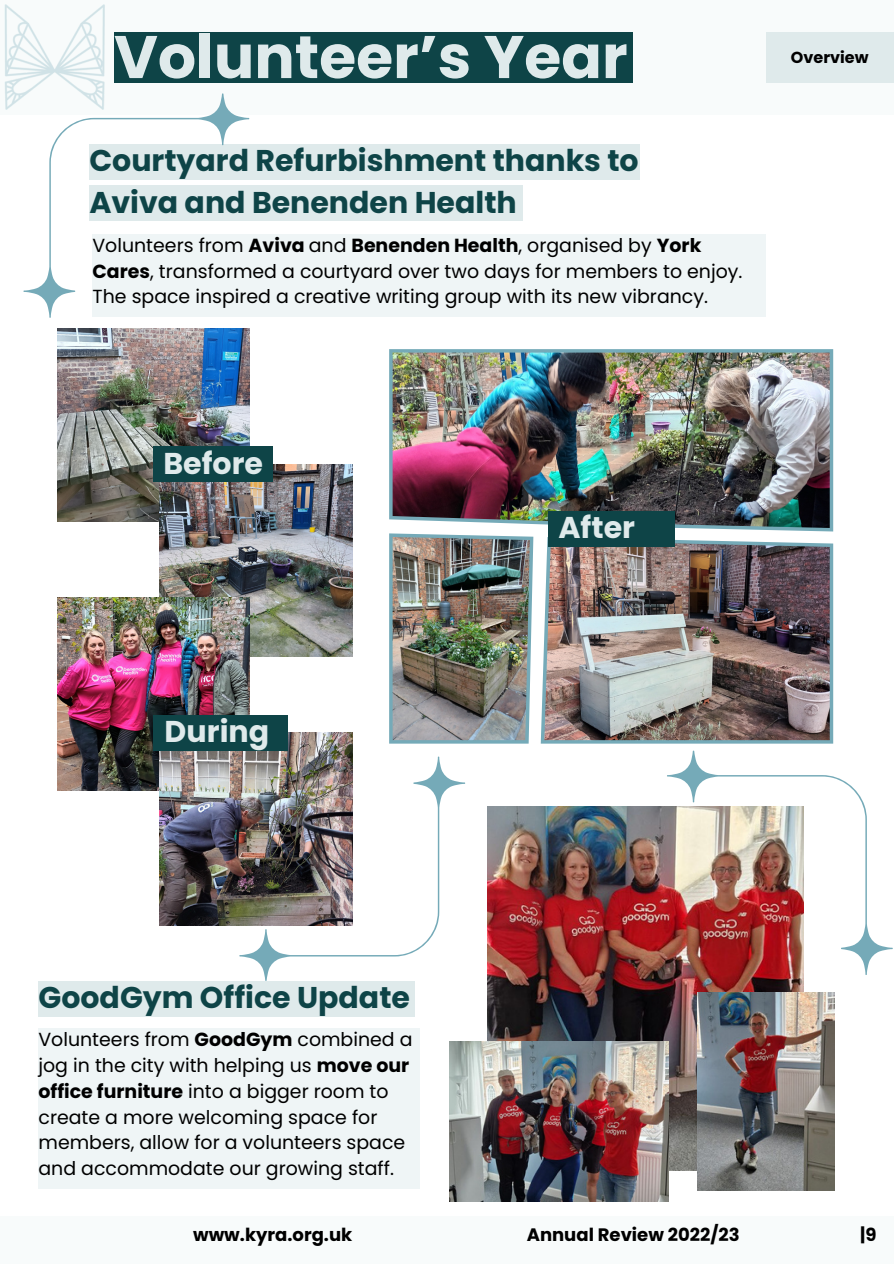
<style>
.page{position:relative;width:894px;height:1264px;background:#fff}
.page>*{position:absolute;margin:0;border:0;box-sizing:border-box;transform-origin:0 0}
.t1{font:700 60px "Poppins";color:#dfeaeb}
.t2{font:700 30px/41.7px "Poppins";color:#0e4447}
.t3{font:700 30px "Poppins";color:#dfeaeb}
.t4{font:18.9px/25.8px "Poppins";color:#000}
.t5{font:700 18px "Poppins";color:#000}
.t6{font:700 15.9px "Poppins";color:#000}
.s1{font-weight:700}
</style>
<div class="page">
<div style="left:0;top:0;width:893px;height:115px;background:#f8fbfb"></div>
<img style="left:4px;top:4px;width:101px;height:106px">
<div style="left:114px;top:33px;width:518px;height:50px;background:#0e4447"></div>
<div style="left:765px;top:33px;width:128px;height:50px;background:#dfeaeb"></div>
<div style="left:89px;top:144px;width:550px;height:36px;background:#dfeaeb"></div>
<div style="left:89px;top:186px;width:434px;height:35px;background:#dfeaeb"></div>
<div style="left:92px;top:234px;width:673px;height:83px;background:#eff5f6"></div>
<img style="left:57px;top:329px;width:193px;height:192px">
<img style="left:160px;top:464px;width:192px;height:192px">
<div style="left:153px;top:447px;width:119px;height:35px;background:#0e4447"></div>
<img style="left:389px;top:349px;width:444px;height:182px">
<img style="left:389px;top:533px;width:144px;height:210px">
<img style="left:540px;top:537px;width:293px;height:206px">
<div style="left:547px;top:511px;width:127px;height:35px;background:#0e4447"></div>
<img style="left:57px;top:597px;width:193px;height:193px">
<img style="left:160px;top:733px;width:192px;height:192px">
<div style="left:153px;top:715px;width:134px;height:35px;background:#0e4447"></div>
<div style="left:38px;top:1028px;width:382px;height:161px;background:#eff5f6"></div>
<div style="left:38px;top:980px;width:376px;height:36px;background:#dfeaeb"></div>
<img style="left:487px;top:806px;width:316px;height:364px">
<div style="left:0;top:1216px;width:893px;height:47px;background:#f8fbfb"></div>
<img style="left:449px;top:1041px;width:219px;height:160px">
<img style="left:697px;top:992px;width:136px;height:198px">
<img style="left:239px;top:756px;width:226px;height:224px">
<svg style="left:23px;top:93px;width:226px;height:225px"></svg>
<img style="left:666px;top:750px;width:226px;height:225px">
<h1 class="t1" style="left:114px;top:15px;width:515px">Volunteer’s Year</h1>
<p class="t2" style="left:89px;top:140px;width:550px">Courtyard Refurbishment thanks to<br>Aviva and Benenden Health</p>
<h2 class="t4" style="left:92px;top:232px;width:651px">Volunteers from <span class="s1">Aviva</span> and <span class="s1">Benenden Health</span>, organised by <span class="s1">York<br>Cares</span>, transformed a courtyard over two days for members to enjoy.<br>The space inspired a creative writing group with its new vibrancy.</h2>
<p class="t6" style="left:790px;top:46px;width:79px">Overview</p>
<p class="t3" style="left:163px;top:442px;width:101px">Before</p>
<h3 class="t3" style="left:558px;top:506px;width:78px">After</h3>
<h3 class="t3" style="left:165px;top:711px;width:106px">During</h3>
<p class="t2" style="left:38px;top:976px;width:373px">GoodGym Office Update</p>
<p class="t4" style="left:38px;top:1026px;width:375px">Volunteers from <span class="s1">GoodGym</span> combined a jog in the city with helping us <span class="s1">move our office furniture</span> into a bigger room to create a more welcoming space for members, allow for a volunteers space and accommodate our growing staff.</p>
<p class="t5" style="left:193px;top:1221px;width:161px">www.kyra.org.uk</p>
<h4 class="t5" style="left:526px;top:1221px;width:214px">Annual Review 2022/23</h4>
<p class="t5" style="left:859px;top:1221px;width:18px">|9</p>
</div>
